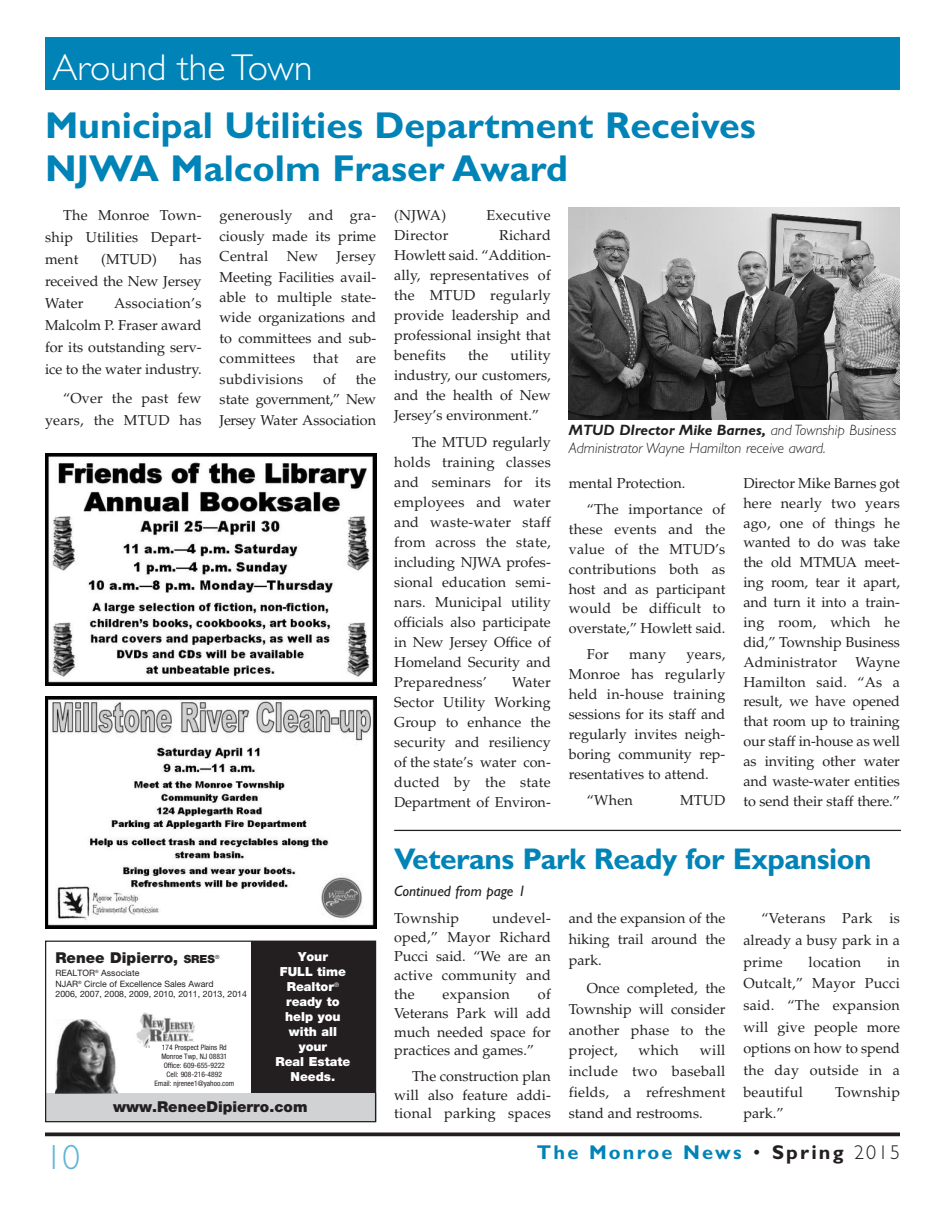
<style>
.page{position:relative;width:945px;height:1215px;background:#fff}
.page>*{position:absolute;margin:0;border:0;box-sizing:border-box;transform-origin:0 0}
.t1{font:700 37.5px/42.5px "Gill Sans Std";color:#0083b6}
.t2{font:300 37.5px "Gill Sans Std";color:#fff}
.t3{font:300 35px "Gill Sans Std";color:#5eb5d7}
.t4{font:700 30px "Gill Sans Std";letter-spacing:-.015em;color:#0083b6}
.t5{font:700 20px "Gill Sans Std";letter-spacing:.11em;color:#0083b6}
.t6{font:italic 300 15px/18px "Gill Sans Std";color:#231f20}
.t7{font:900 15px "Helvetica Neue LT Std";color:#231f20}
.t8{font:italic 15px "Gill Sans Std";color:#231f20}
.t9{font:14.38px/20px "Palatino LT Std";color:#231f20;text-align:justify}
.t10{font:14.38px/22px "Palatino LT Std";letter-spacing:.02em;color:#231f20;text-align:right}
.t11{font:900 12.5px/15px "Helvetica Neue LT Std";color:#fff;text-align:center}
.t12{font:8.75px/10.5px "Helvetica Neue LT Std";color:#231f20}
.t13{font:condensed 7.5px/9px "Helvetica Neue LT Std";color:#231f20;text-align:center}
.s1{font-weight:700}
.s2{font-size:11.25px}
.s3{font-weight:300;color:#231f20}
.s4{color:#231f20}
</style>
<div class="page">
<div style="left:46px;top:37px;width:854px;height:53px;background:#0083b6"></div>
<svg style="left:45px;top:1132px;width:855px;height:4px;background:#3e3a3b"></svg>
<hr style="left:394px;top:830px;width:507px;height:1px;background:#231f20">
<div style="left:251px;top:941px;width:125px;height:155px;background:#231f20"></div>
<div style="left:45px;top:1094px;width:331px;height:28px;background:#d1d2d4"></div>
<img style="left:56px;top:1020px;width:63px;height:73px">
<img style="left:136px;top:1012px;width:59px;height:35px">
<div style="left:150px;top:1042px;width:88px;height:46px;background:#fff"></div>
<div style="left:45px;top:941px;width:331px;height:181px;border:1px solid #231f20"></div>
<img style="left:569px;top:208px;width:331px;height:212px">
<img style="left:45px;top:697px;width:331px;height:232px">
<img style="left:45px;top:454px;width:331px;height:232px">
<h1 class="t2" style="left:52px;top:53px;width:261px">Around the Town</h1>
<h1 class="t1" style="left:45px;top:108px;width:712px">Municipal Utilities Department Receives<br>NJWA Malcolm Fraser Award</h1>
<p class="t9" style="left:45px;top:206px;width:158px;line-height:22px;text-indent:18px">The Monroe Town&shy;ship Utilities Depart&shy;ment</p>
<p class="t9" style="left:220px;top:207px;width:158px;line-height:20.4px">generously and gra&shy;ciously made its prime Central</p>
<p class="t9" style="left:394px;top:207px;width:53px">(NJWA)</p>
<p class="t10" style="left:486px;top:206px;width:66px">Executive</p>
<p class="t10" style="left:394px;top:226px;width:56px">Director</p>
<p class="t9" style="left:394px;top:227px;width:158px;text-indent:105px">Richard Howlett said. “Addition&shy;ally, representatives of the MTUD regularly provide leadership and professional insight that benefits</p>
<p class="t9" style="left:220px;top:248px;width:158px;line-height:20.4px;text-indent:117px">Jersey Meeting Facilities avail&shy;able to multiple state&shy;wide organizations and to committees and sub&shy;committees that are subdivisions</p>
<p class="t9" style="left:287px;top:248px;width:33px">New</p>
<p class="t9" style="left:45px;top:250px;width:158px;line-height:22px;text-indent:134px">has received the New Jersey Water</p>
<p class="t9" style="left:101px;top:251px;width:57px">(MTUD)</p>
<p class="t9" style="left:45px;top:294px;width:158px;line-height:22px;text-indent:69px">Association’s Malcolm P. Fraser award for its outstanding serv&shy;ice to the water industry.</p>
<p class="t10" style="left:45px;top:388px;width:158px">“Over the past few years, the MTUD has</p>
<p class="t9" style="left:394px;top:347px;width:158px;text-indent:116px">utility industry, our customers, and the health of New Jersey’s environment.”</p>
<p class="t9" style="left:394px;top:433px;width:158px;text-indent:18px">The MTUD regularly holds training classes and seminars for its employees and water and waste-water staff from across the state, including NJWA profes&shy;sional education semi&shy;nars. Municipal utility officials also participate in New Jersey Office of Homeland Security and Preparedness’</p>
<p class="t9" style="left:468px;top:347px;width:22px">the</p>
<p class="t9" style="left:323px;top:370px;width:14px">of</p>
<p class="t9" style="left:220px;top:370px;width:158px;line-height:20.4px;text-indent:136px">the state government,” New Jersey Water Association</p>
<p class="t6" style="left:569px;top:422px;width:329px"><span class="s1">MTUD DIrector Mike Barnes,</span> and Township Business<br>Administrator Wayne Hamilton receive award.</p>
<p class="t9" style="left:587px;top:472px;width:140px;line-height:26.1px;text-indent:-18px">mental Protection.<br>“The importance of</p>
<p class="t9" style="left:569px;top:521px;width:158px">these events and the value of the MTUD’s contributions both as host and as participant would be difficult to overstate,” Howlett said.</p>
<p class="t9" style="left:587px;top:646px;width:24px">For</p>
<p class="t9" style="left:629px;top:646px;width:39px">many</p>
<p class="t9" style="left:743px;top:475px;width:158px">Director Mike Barnes got here nearly two years ago, one of things he wanted to do was take the old MTMUA meet&shy;ing room, tear it apart, and turn it into a train&shy;ing room, which he did,” Township Business Administrator</p>
<p class="t9" style="left:569px;top:646px;width:158px;text-indent:118px">years, Monroe has regularly held in-house training sessions for its staff and regularly invites neigh&shy;boring community rep&shy;resentatives to attend.</p>
<p class="t9" style="left:587px;top:792px;width:48px">“When</p>
<p class="t9" style="left:680px;top:792px;width:47px">MTUD</p>
<p class="t9" style="left:743px;top:654px;width:158px;text-indent:112px">Wayne Hamilton said. “As a result, we have opened that room up to training our staff in-house as well as inviting other water and waste-water entities to send their staff there.”</p>
<p class="t9" style="left:394px;top:673px;width:158px;text-indent:118px">Water Sector Utility Working Group to enhance the security and resiliency of the state’s water con&shy;ducted by the state Department of Environ-</p>
<p class="t7" style="left:56px;top:952px;width:166px">Renee Dipierro, <span class="s2">SRES</span><sup>®</sup></p>
<p class="t12" style="left:56px;top:969px;width:193px">REALTOR<sup>®</sup> Associate<br>NJAR<sup>®</sup> Circle of Excellence Sales Award<br>2006, 2007, 2008, 2009, 2010, 2011, 2013, 2014</p>
<p class="t13" style="left:155px;top:1044px;width:81px">174 Prospect Plains Rd<br>Monroe Twp, NJ 08831<br>Office: 609-655-9222<br>Cell: 908-216-4892<br>Email: njrenee1@yahoo.com</p>
<p class="t11" style="left:275px;top:950px;width:76px">Your<br>FULL time<br>Realtor<sup>® </sup>ready to help you with all your<br>Real Estate<br>Needs.</p>
<p class="t7" style="left:113px;top:1101px;width:196px">www.ReneeDipierro.com</p>
<h3 class="t4" style="left:394px;top:848px;width:479px">Veterans Park Ready for Expansion</h3>
<p class="t8" style="left:394px;top:885px;width:133px">Continued from page 1</p>
<p class="t10" style="left:394px;top:909px;width:66px">Township</p>
<p class="t9" style="left:394px;top:911px;width:158px;line-height:18.9px;text-indent:98px">undevel&shy;oped,” Mayor Richard Pucci said. “We are an active community and the</p>
<p class="t9" style="left:394px;top:986px;width:158px;line-height:18.9px;text-indent:144px">of Veterans Park will add much needed space for practices and games.”</p>
<p class="t9" style="left:394px;top:1068px;width:158px;line-height:18.9px;text-indent:18px">The construction plan will also feature addi&shy;tional parking spaces</p>
<p class="t10" style="left:443px;top:985px;width:69px">expansion</p>
<p class="t9" style="left:569px;top:910px;width:158px;line-height:21px">and the expansion of the hiking trail around the park.</p>
<p class="t9" style="left:569px;top:979px;width:158px;line-height:21px;text-indent:18px">Once completed, the Township will consider another phase to the project,</p>
<p class="t9" style="left:569px;top:1042px;width:158px;line-height:21px;text-indent:131px">will include two baseball fields, a refreshment stand and restrooms.</p>
<p class="t9" style="left:639px;top:1042px;width:42px">which</p>
<p class="t9" style="left:743px;top:909px;width:158px;line-height:21.6px;text-indent:18px">“Veterans Park is already a busy park in a prime</p>
<p class="t10" style="left:809px;top:953px;width:54px">location</p>
<p class="t9" style="left:743px;top:953px;width:158px;line-height:21.6px;text-indent:144px">in Outcalt,” Mayor Pucci said. “The expansion will give people more options on how to spend the day outside in a beautiful</p>
<p class="t10" style="left:835px;top:1082px;width:66px">Township</p>
<p class="t9" style="left:743px;top:1105px;width:42px">park.”</p>
<h2 class="t3" style="left:45px;top:1144px;width:36px">10</h2>
<h3 class="t5" style="left:537px;top:1144px;width:365px">The Monroe News <span class="s3">•</span> <span class="s4">Spring</span> <span class="s3">2015</span></h3>
</div>
